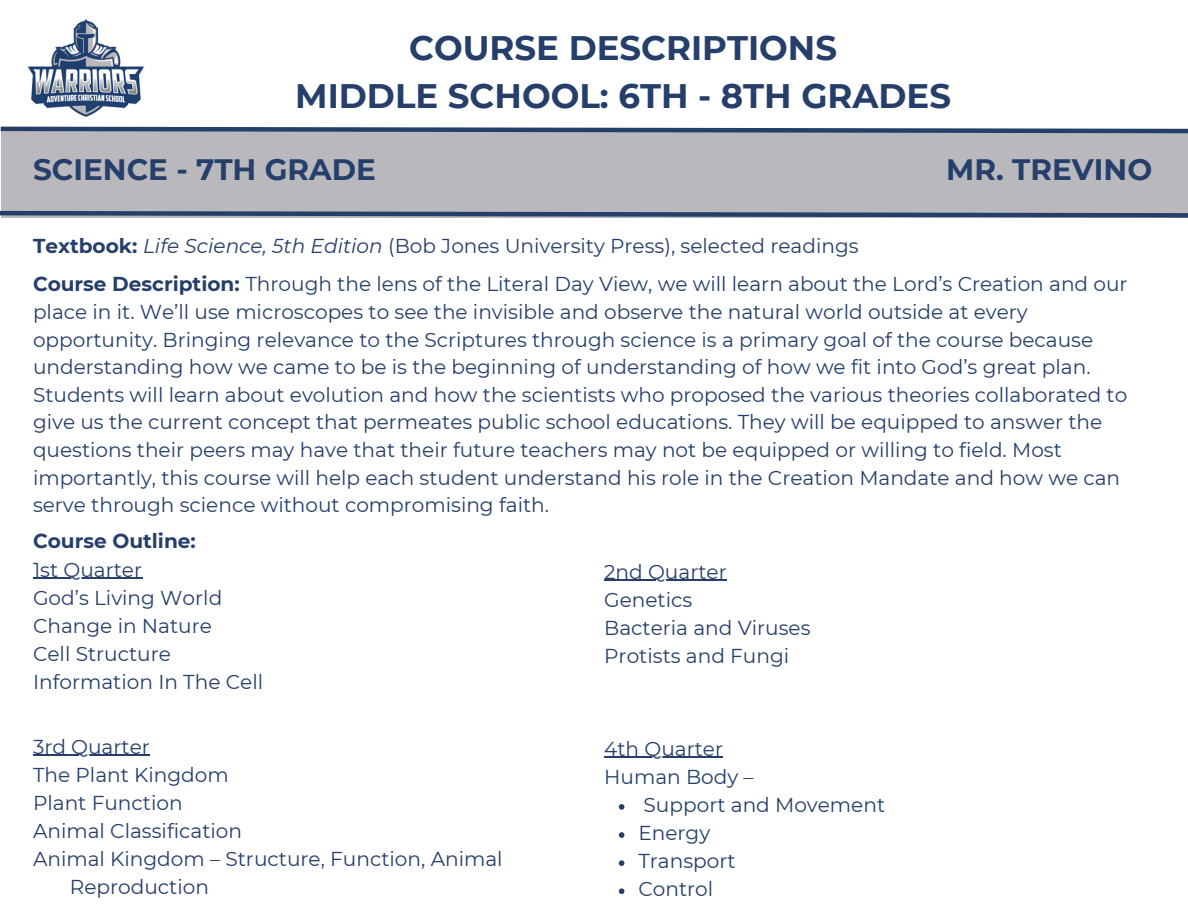
<style>
.page{position:relative;width:1188px;height:918px;background:#fff}
.page>*{position:absolute;margin:0;border:0;box-sizing:border-box;transform-origin:0 0}
.t1{font:700 34.05px/47.2px "Montserrat";color:#253f6a;text-align:center}
.t2{font:700 29.55px "Montserrat";color:#253f6a}
.t3{font:20.1px/27.6px "Montserrat";color:#253f6a}
.t4{font:700 20.1px "Montserrat";color:#253f6a}
.s1{font-weight:700}
.s2{font-style:italic}
</style>
<div class="page">
<img style="left:27px;top:19px;width:118px;height:98px">
<div style="left:1px;top:129px;width:1187px;height:89px;background:#b9b9bd"></div>
<svg style="left:0;top:126px;width:1188px;height:8px"></svg>
<hr style="left:604px;top:580px;width:123px;height:1px;background:#253f6a">
<hr style="left:33px;top:578px;width:109px;height:1px;background:#253f6a">
<hr style="left:33px;top:755px;width:117px;height:1px;background:#253f6a">
<svg style="left:0;top:210px;width:1188px;height:8px"></svg>
<hr style="left:604px;top:757px;width:119px;height:1px;background:#253f6a">
<svg style="left:619px;top:804px;width:5px;height:6px"></svg>
<svg style="left:619px;top:832px;width:5px;height:6px"></svg>
<svg style="left:619px;top:860px;width:5px;height:6px"></svg>
<svg style="left:619px;top:888px;width:5px;height:6px"></svg>
<p class="t1" style="left:295px;top:24px;width:657px">COURSE DESCRIPTIONS<br>MIDDLE SCHOOL: 6TH - 8TH GRADES</p>
<p class="t1" style="left:455px;top:54px;width:330px">CURRICULUM LIST</p>
<p class="t2" style="left:33px;top:152px;width:344px">SCIENCE - 7TH GRADE</p>
<p class="t2" style="left:946px;top:152px;width:207px">MR. TREVINO</p>
<h3 class="t3" style="left:33px;top:232px;width:827px"><span class="s1">Textbook:</span> <span class="s2">Life Science, 5th Edition</span> (Bob Jones University Press), selected readings</h3>
<h2 class="t3" style="left:33px;top:270px;width:1096px"><span class="s1">Course Description:</span> Through the lens of the Literal Day View, we will learn about the Lord’s Creation and our place in it. We’ll use microscopes to see the invisible and observe the natural world outside at every opportunity. Bringing relevance to the Scriptures through science is a primary goal of the course because understanding how we came to be is the beginning of understanding of how we fit into God’s great plan.<br>Students will learn about evolution and how the scientists who proposed the various theories collaborated to give us the current concept that permeates public school educations. They will be equipped to answer the questions their peers may have that their future teachers may not be equipped or willing to field. Most importantly, this course will help each student understand his role in the Creation Mandate and how we can serve through science without compromising faith.</h2>
<p class="t4" style="left:33px;top:529px;width:164px">Course Outline:</p>
<p class="t3" style="left:33px;top:556px;width:111px">1st Quarter</p>
<p class="t3" style="left:33px;top:584px;width:191px">God’s Living World</p>
<p class="t3" style="left:33px;top:612px;width:181px">Change in Nature</p>
<p class="t3" style="left:33px;top:640px;width:139px">Cell Structure</p>
<p class="t3" style="left:33px;top:668px;width:232px">Information In The Cell</p>
<p class="t3" style="left:33px;top:733px;width:118px">3rd Quarter</p>
<p class="t3" style="left:33px;top:761px;width:197px">The Plant Kingdom</p>
<p class="t3" style="left:33px;top:789px;width:151px">Plant Function</p>
<p class="t3" style="left:33px;top:817px;width:211px">Animal Classification</p>
<p class="t3" style="left:33px;top:845px;width:471px">Animal Kingdom – Structure, Function, Animal</p>
<p class="t3" style="left:70px;top:873px;width:141px">Reproduction</p>
<p class="t3" style="left:604px;top:558px;width:124px">2nd Quarter</p>
<p class="t3" style="left:604px;top:586px;width:90px">Genetics</p>
<p class="t3" style="left:604px;top:614px;width:208px">Bacteria and Viruses</p>
<p class="t3" style="left:604px;top:642px;width:187px">Protists and Fungi</p>
<p class="t3" style="left:604px;top:735px;width:120px">4th Quarter</p>
<p class="t3" style="left:604px;top:763px;width:151px">Human Body –</p>
<p class="t3" style="left:644px;top:791px;width:243px">Support and Movement</p>
<p class="t3" style="left:638px;top:819px;width:73px">Energy</p>
<p class="t3" style="left:638px;top:847px;width:99px">Transport</p>
<p class="t3" style="left:638px;top:875px;width:76px">Control</p>
</div>
